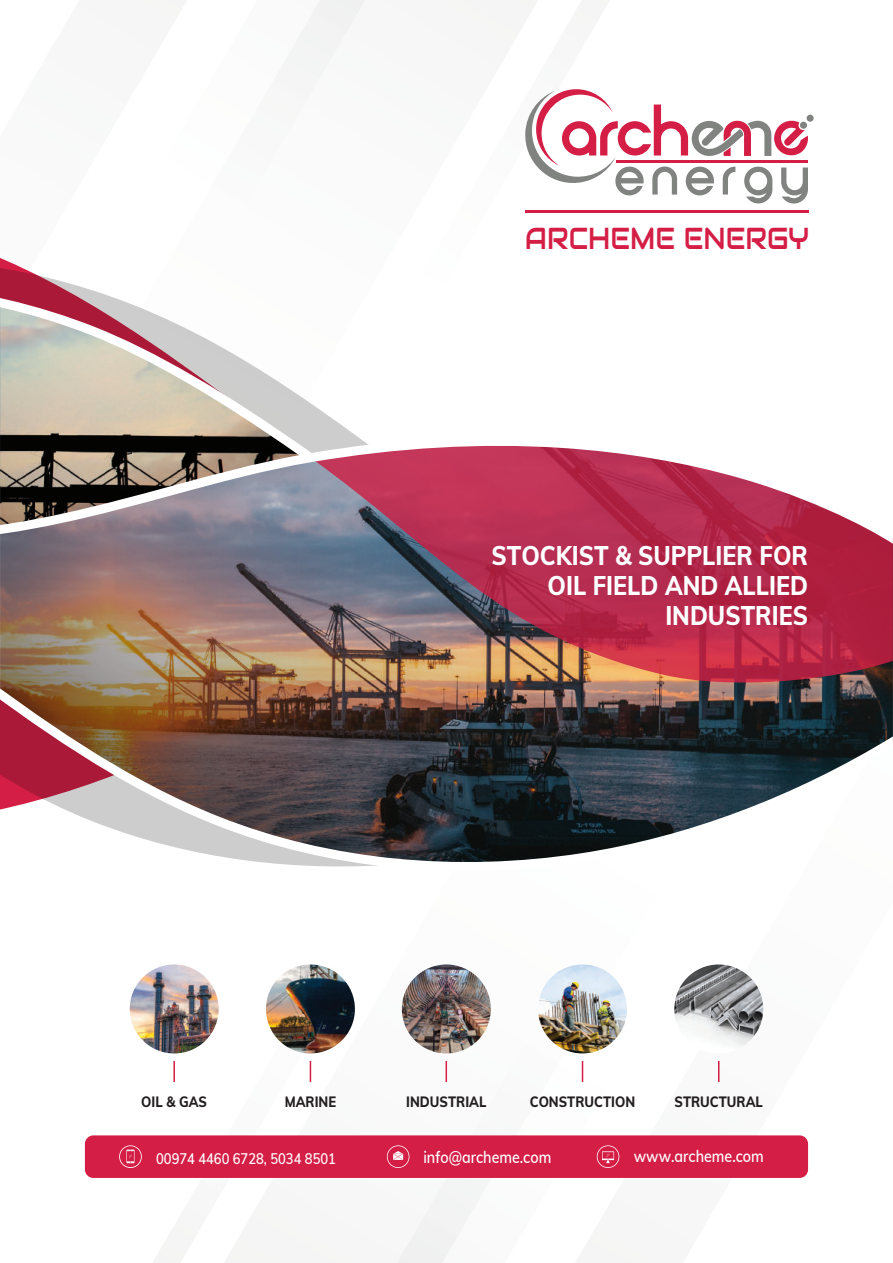
<style>
.page{position:relative;width:893px;height:1263px;background:#fff}
.page>*{position:absolute;margin:0;border:0;box-sizing:border-box;transform-origin:0 0}
.t1{font:30.3px "Audiowide";color:#d41e45;scale:.86 1}
.t2{font:800 27px/30px "Muli";color:#fff;text-align:right;scale:.86 1}
.t3{font:600 16.5px "Muli";color:#fff;scale:.86 1}
.t4{font:800 15px "Muli";color:#231f20;scale:.86 1}
.t5{font:600 15px "Muli";color:#fff;scale:.86 1}
</style>
<div class="page">
<svg style="left:285px;top:0;width:315px;height:213px"></svg>
<svg style="left:129px;top:975px;width:41px;height:288px"></svg>
<svg style="left:170px;top:974px;width:457px;height:289px"></svg>
<div style="left:807px;top:115px;width:7px;height:7px;background:#818381;border-radius:50%"></div>
<svg style="left:524px;top:89px;width:284px;height:115px"></svg>
<hr style="left:616px;top:160px;width:192px;height:3px;background:#d41e45">
<div style="left:85px;top:1135px;width:723px;height:43px;background:#d41e45;border-radius:8px"></div>
<img style="left:130px;top:964px;width:89px;height:89px;border-radius:44px">
<hr style="left:173px;top:1061px;width:2px;height:21px;background:#d41e45">
<img style="left:266px;top:964px;width:89px;height:89px;border-radius:44px">
<svg style="left:310px;top:1061px;width:1px;height:21px"></svg>
<img style="left:538px;top:964px;width:89px;height:89px;border-radius:44px">
<svg style="left:582px;top:1061px;width:1px;height:21px"></svg>
<img style="left:674px;top:964px;width:89px;height:89px;border-radius:44px">
<svg style="left:718px;top:1061px;width:1px;height:21px"></svg>
<img style="left:402px;top:964px;width:89px;height:89px;border-radius:44px">
<svg style="left:446px;top:1061px;width:1px;height:21px"></svg>
<svg style="left:119px;top:1145px;width:23px;height:23px"></svg>
<svg style="left:387px;top:1145px;width:22px;height:23px"></svg>
<svg style="left:597px;top:1145px;width:22px;height:23px"></svg>
<img style="left:0;top:279px;width:893px;height:588px">
<svg style="left:0;top:434px;width:893px;height:129px"></svg>
<hr style="left:525px;top:210px;width:283px;height:2px;background:#d41e45">
<p class="t1" style="left:525px;top:219px;width:331px">ARCHEME ENERGY</p>
<p class="t2" style="left:491px;top:539px;width:370px">STOCKIST &amp; SUPPLIER FOR<br>OIL FIELD AND ALLIED<br>INDUSTRIES</p>
<p class="t4" style="left:141px;top:1090px;width:78px">OIL &amp; GAS</p>
<p class="t4" style="left:285px;top:1090px;width:61px">MARINE</p>
<p class="t4" style="left:406px;top:1090px;width:95px">INDUSTRIAL</p>
<p class="t4" style="left:530px;top:1090px;width:124px">CONSTRUCTION</p>
<p class="t4" style="left:674px;top:1090px;width:104px">STRUCTURAL</p>
<p class="t5" style="left:156px;top:1148px;width:211px">00974 4460 6728, 5034 8501</p>
<p class="t3" style="left:423px;top:1145px;width:150px">info@archeme.com</p>
<p class="t3" style="left:634px;top:1144px;width:153px">www.archeme.com</p>
</div>
